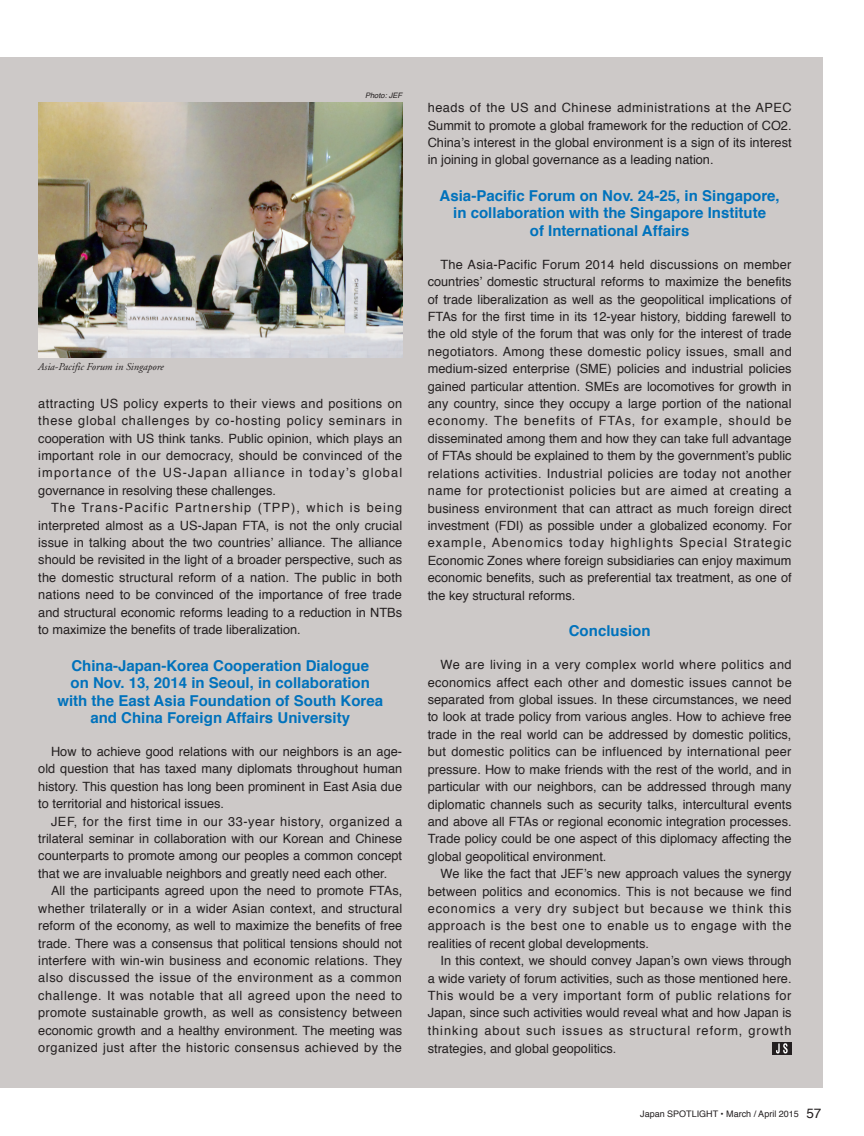
<style>
.page{position:relative;width:864px;height:1136px;background:#fff}
.page>*{position:absolute;margin:0;border:0;box-sizing:border-box;transform-origin:0 0}
.t1{font:700 15px/17.4px "Helvetica";color:#0072bc;text-align:center}
.t2{font:12.75px/17.4px "Helvetica";color:#231f20;text-align:justify}
.t3{font:italic 10.5px "Adobe Garamond";color:#231f20}
.t4{font:9px "Helvetica";color:#231f20}
.t5{font:italic 7.5px "Helvetica";color:#231f20}
.s1{font-size:13.5px}
</style>
<div class="page">
<div style="left:0;top:57px;width:821px;height:1030px;background:#cdc9c8"></div>
<div style="left:772px;top:1041px;width:19px;height:13px;background:#231f20"></div>
<svg style="left:776px;top:1043px;width:11px;height:10px"></svg>
<img style="left:38px;top:102px;width:364px;height:255px">
<p class="t3" style="left:38px;top:361px;width:127px">Asia-Pacific Forum in Singapore</p>
<p class="t5" style="left:365px;top:89px;width:39px">Photo: JEF</p>
<p class="t2" style="left:38px;top:395px;width:365px">attracting US policy experts to their views and positions on these global challenges by co-hosting policy seminars in cooperation with US think tanks. Public opinion, which plays an important role in our democracy, should be convinced of the importance of the US-Japan alliance in today’s global governance in resolving these challenges.</p>
<p class="t2" style="left:38px;top:499px;width:365px;text-indent:13px">The Trans-Pacific Partnership (TPP), which is being interpreted almost as a US-Japan FTA, is not the only crucial issue in talking about the two countries’ alliance. The alliance should be revisited in the light of a broader perspective, such as the domestic structural reform of a nation. The public in both nations need to be convinced of the importance of free trade and structural economic reforms leading to a reduction in NTBs to maximize the benefits of trade liberalization.</p>
<p class="t1" style="left:57px;top:657px;width:327px">China-Japan-Korea Cooperation Dialogue<br>on Nov. 13, 2014 in Seoul, in collaboration with the East Asia Foundation of South Korea and China Foreign Affairs University</p>
<p class="t2" style="left:38px;top:743px;width:365px;text-indent:13px">How to achieve good relations with our neighbors is an age&shy;old question that has taxed many diplomats throughout human history. This question has long been prominent in East Asia due to territorial and historical issues.</p>
<p class="t2" style="left:38px;top:812px;width:365px;text-indent:13px">JEF, for the first time in our 33-year history, organized a trilateral seminar in collaboration with our Korean and Chinese counterparts to promote among our peoples a common concept that we are invaluable neighbors and greatly need each other.</p>
<p class="t2" style="left:38px;top:882px;width:365px;text-indent:13px">All the participants agreed upon the need to promote FTAs, whether trilaterally or in a wider Asian context, and structural reform of the economy, as well to maximize the benefits of free trade. There was a consensus that political tensions should not interfere with win-win business and economic relations. They also discussed the issue of the environment as a common challenge. It was notable that all agreed upon the need to promote sustainable growth, as well as consistency between economic growth and a healthy environment. The meeting was organized just after the historic consensus achieved by the</p>
<p class="t2" style="left:427px;top:99px;width:365px">heads of the US and Chinese administrations at the APEC Summit to promote a global framework for the reduction of CO2.<br>China’s interest in the global environment is a sign of its interest in joining in global governance as a leading nation.</p>
<p class="t1" style="left:439px;top:187px;width:341px">Asia-Pacific Forum on Nov. 24-25, in Singapore, in collaboration with the Singapore Institute<br>of International Affairs</p>
<p class="t2" style="left:427px;top:256px;width:365px;text-indent:13px">The Asia-Pacific Forum 2014 held discussions on member countries’ domestic structural reforms to maximize the benefits of trade liberalization as well as the geopolitical implications of FTAs for the first time in its 12-year history, bidding farewell to the old style of the forum that was only for the interest of trade negotiators. Among these domestic policy issues, small and medium-sized enterprise (SME) policies and industrial policies gained particular attention. SMEs are locomotives for growth in any country, since they occupy a large portion of the national economy. The benefits of FTAs, for example, should be disseminated among them and how they can take full advantage of FTAs should be explained to them by the government’s public relations activities. Industrial policies are today not another name for protectionist policies but are aimed at creating a business environment that can attract as much foreign direct investment (FDI) as possible under a globalized economy. For example, Abenomics today highlights Special Strategic Economic Zones where foreign subsidiaries can enjoy maximum economic benefits, such as preferential tax treatment, as one of the key structural reforms.</p>
<p class="t1" style="left:568px;top:622px;width:83px">Conclusion</p>
<p class="t2" style="left:427px;top:656px;width:365px;text-indent:13px">We are living in a very complex world where politics and economics affect each other and domestic issues cannot be separated from global issues. In these circumstances, we need to look at trade policy from various angles. How to achieve free trade in the real world can be addressed by domestic politics, but domestic politics can be influenced by international peer pressure. How to make friends with the rest of the world, and in particular with our neighbors, can be addressed through many diplomatic channels such as security talks, intercultural events and above all FTAs or regional economic integration processes.<br>Trade policy could be one aspect of this diplomacy affecting the global geopolitical environment.</p>
<p class="t2" style="left:427px;top:865px;width:365px;text-indent:13px">We like the fact that JEF’s new approach values the synergy between politics and economics. This is not because we find economics a very dry subject but because we think this approach is the best one to enable us to engage with the realities of recent global developments.</p>
<p class="t2" style="left:427px;top:952px;width:365px;text-indent:13px">In this context, we should convey Japan’s own views through a wide variety of forum activities, such as those mentioned here.<br>This would be a very important form of public relations for Japan, since such activities would reveal what and how Japan is thinking about such issues as structural reform, growth strategies, and global geopolitics.</p>
<p class="t4" style="left:640px;top:1106px;width:183px">Japan SPOTLIGHT • March / April 2015 <span class="s1">57</span></p>
</div>
